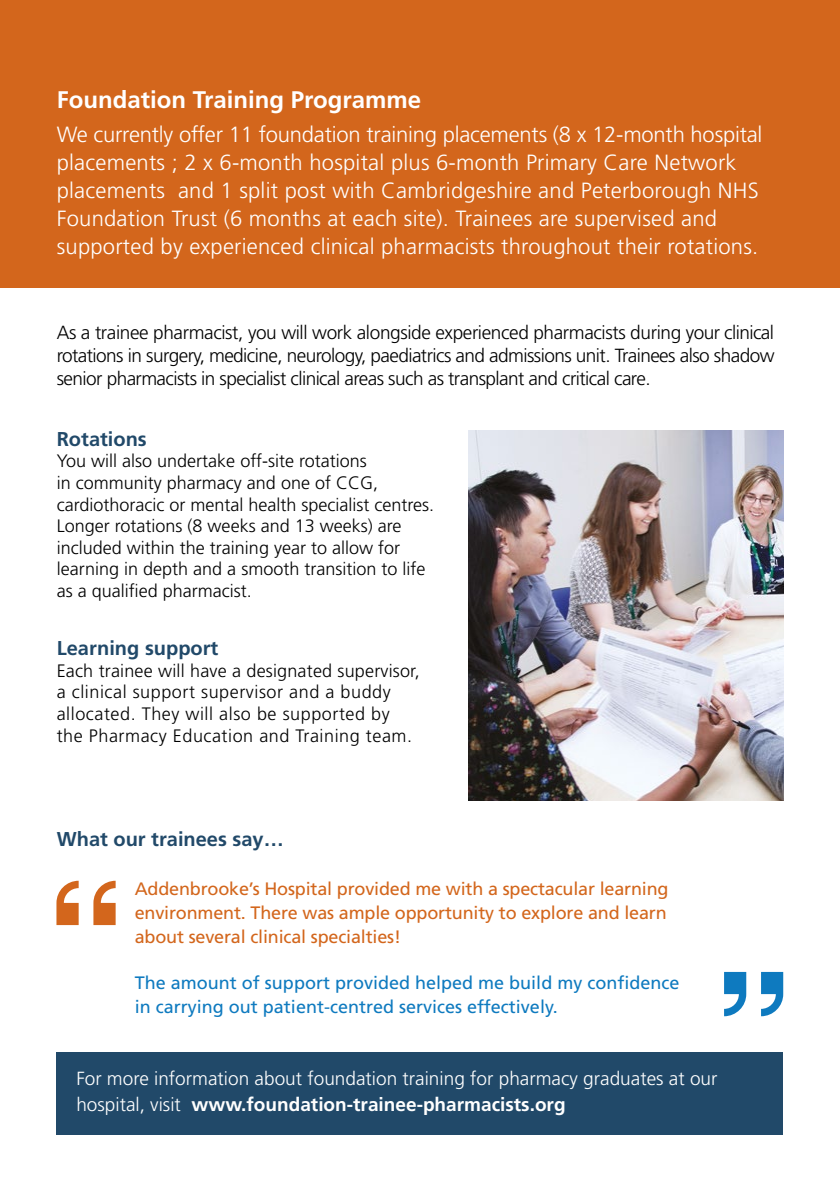
<style>
.page{position:relative;width:840px;height:1191px;background:#fff}
.page>*{position:absolute;margin:0;border:0;box-sizing:border-box;transform-origin:0 0}
.t1{font:700 24px "Frutiger";color:#fff}
.t2{font:300 22px/28px "Frutiger";letter-spacing:.01em;color:#fff}
.t3{font:700 20px "Frutiger";color:#214969}
.t4{font:300 19px/22.8px "Frutiger";letter-spacing:-.03em;color:#000;text-align:justify}
.t5{font:300 19px/26px "Frutiger";color:#fff}
.t6{font:300 18px/21.6px "Frutiger";color:#000}
.t7{font:300 18px/21.6px "Frutiger";letter-spacing:.03em;color:#000}
.t8{font:18px/24px "Frutiger";letter-spacing:-.01em;color:#d3661c;text-align:justify}
.t9{font:18px/24px "Frutiger";color:#0e7abf}
.s1{font-weight:700}
</style>
<div class="page">
<div style="left:0;top:0;width:839px;height:288px;background:#d3661c"></div>
<img style="left:468px;top:430px;width:314px;height:370px">
<div style="left:56px;top:1051px;width:726px;height:83px;background:#214969"></div>
<svg style="left:56px;top:880px;width:60px;height:45px"></svg>
<svg style="left:724px;top:972px;width:58px;height:44px"></svg>
<p class="t1" style="left:57px;top:86px;width:366px">Foundation Training Programme</p>
<p class="t2" style="left:57px;top:120px;width:706px">We currently offer 11 foundation training placements (8 x 12-month hospital placements ; 2 x 6-month hospital plus 6-month Primary Care Network placements and 1 split post with Cambridgeshire and Peterborough NHS Foundation Trust (6 months at each site). Trainees are supervised and supported by experienced clinical pharmacists throughout their rotations.</p>
<p class="t4" style="left:57px;top:321px;width:718px">As a trainee pharmacist, you will work alongside experienced pharmacists during your clinical rotations in surgery, medicine, neurology, paediatrics and admissions unit. Trainees also shadow senior pharmacists in specialist clinical areas such as transplant and critical care.</p>
<p class="t3" style="left:57px;top:427px;width:92px">Rotations</p>
<p class="t6" style="left:57px;top:450px;width:378px">You will also undertake off-site rotations<br>in community pharmacy and one of CCG, cardiothoracic or mental health specialist centres.<br>Longer rotations (8 weeks and 13 weeks) are included within the training year to allow for learning in depth and a smooth transition to life as a qualified pharmacist.</p>
<p class="t3" style="left:57px;top:636px;width:163px">Learning support</p>
<p class="t7" style="left:57px;top:659px;width:364px">Each trainee will have a designated supervisor, a clinical support supervisor and a buddy allocated. They will also be supported by the Pharmacy Education and Training team.</p>
<p class="t3" style="left:57px;top:827px;width:228px">What our trainees say…</p>
<p class="t8" style="left:135px;top:876px;width:535px">Addenbrooke’s Hospital provided me with a spectacular learning environment. There was ample opportunity to explore and learn about several clinical specialties!</p>
<p class="t9" style="left:135px;top:971px;width:546px">The amount of support provided helped me build my confidence in carrying out patient-centred services effectively.</p>
<p class="t5" style="left:76px;top:1065px;width:642px">For more information about foundation training for pharmacy graduates at our hospital, visit <span class="s1">www.foundation-trainee-pharmacists.org</span></p>
</div>
